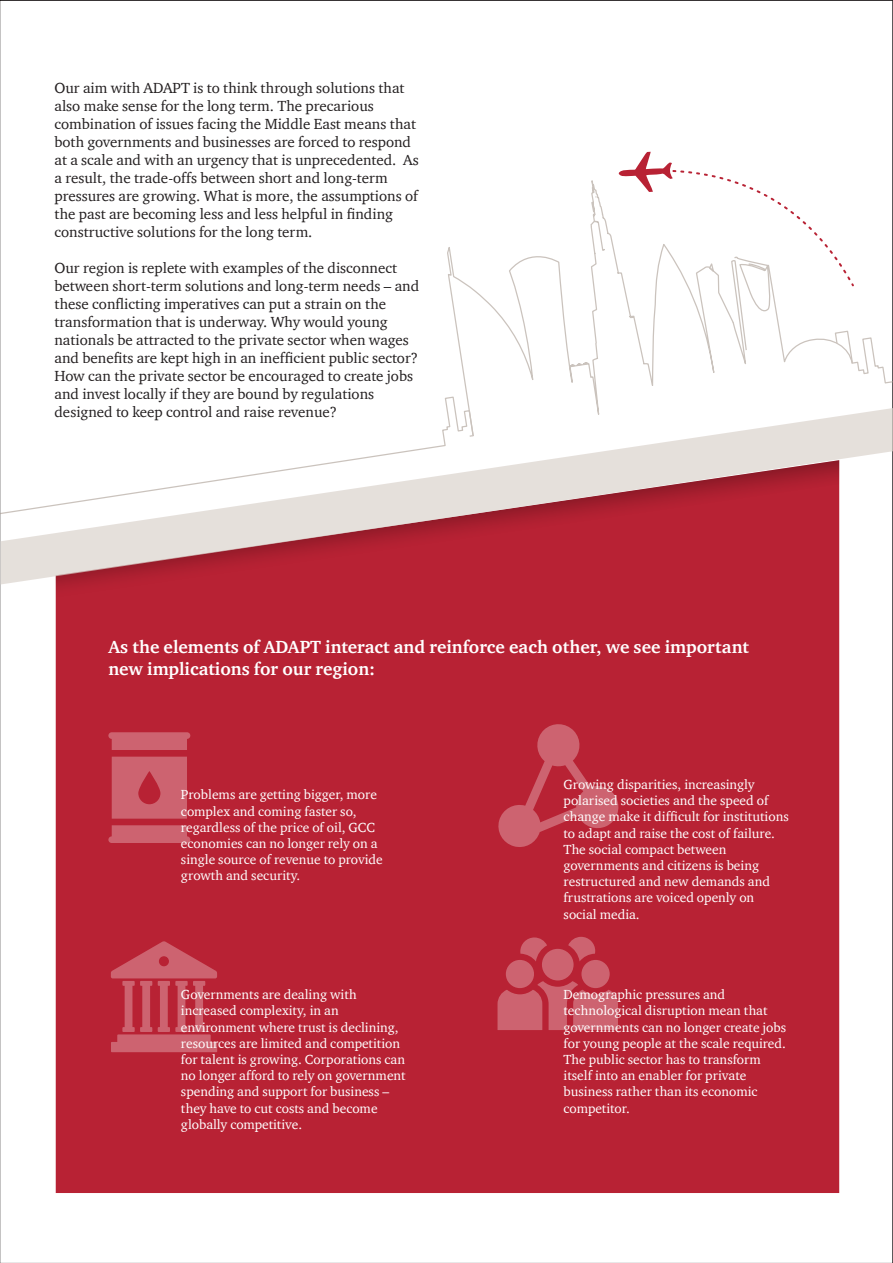
<style>
.page{position:relative;width:893px;height:1263px;background:#fff}
.page>*{position:absolute;margin:0;border:0;box-sizing:border-box;transform-origin:0 0}
.t1{font:700 18px/21.6px "ITC Charter Com";color:#fff}
.t2{font:15px/18px "ITC Charter Com";color:#231f20}
.t3{font:13.5px/16.2px "ITC Charter Com";color:#fff}
</style>
<div class="page">
<div style="left:56px;top:598px;width:783px;height:595px;background:#b82234"></div>
<div style="left:56px;top:584px;width:783px;height:14px;background:#b82234"></div>
<svg style="left:1px;top:408px;width:892px;height:176px;fill:#b82234"></svg>
<div style="left:108px;top:836px;width:82px;height:7px;background:#cd6370;border-radius:3px"></div>
<div style="left:108px;top:732px;width:82px;height:7px;background:#cd6370;border-radius:3px"></div>
<svg style="left:112px;top:757px;width:75px;height:62px"></svg>
<svg style="left:498px;top:724px;width:120px;height:123px"></svg>
<svg style="left:111px;top:941px;width:106px;height:111px"></svg>
<svg style="left:447px;top:180px;width:430px;height:334px"></svg>
<svg style="left:601px;top:248px;width:5px;height:4px"></svg>
<svg style="left:0;top:396px;width:475px;height:118px"></svg>
<svg style="left:468px;top:434px;width:6px;height:4px"></svg>
<svg style="left:618px;top:152px;width:275px;height:232px"></svg>
<div style="left:506px;top:960px;width:28px;height:28px;background:#cd6370;border-radius:50%"></div>
<div style="left:581px;top:960px;width:29px;height:28px;background:#cd6370;border-radius:50%"></div>
<div style="left:542px;top:949px;width:32px;height:31px;background:#cd6370;border-radius:50%"></div>
<svg style="left:497px;top:981px;width:121px;height:49px"></svg>
<svg style="left:568px;top:937px;width:27px;height:24px"></svg>
<svg style="left:520px;top:937px;width:27px;height:24px"></svg>
<p class="t2" style="left:54px;top:79px;width:366px">Our aim with ADAPT is to think through solutions that also make sense for the long term. The precarious combination of issues facing the Middle East means that both governments and businesses are forced to respond at a scale and with an urgency that is unprecedented. As a result, the trade-offs between short and long-term pressures are growing. What is more, the assumptions of the past are becoming less and less helpful in finding constructive solutions for the long term.</p>
<p class="t2" style="left:54px;top:259px;width:366px">Our region is replete with examples of the disconnect between short-term solutions and long-term needs – and these conflicting imperatives can put a strain on the transformation that is underway. Why would young nationals be attracted to the private sector when wages and benefits are kept high in an inefficient public sector?<br>How can the private sector be encouraged to create jobs and invest locally if they are bound by regulations designed to keep control and raise revenue?</p>
<h1 class="t1" style="left:108px;top:636px;width:642px">As the elements of ADAPT interact and reinforce each other, we see important new implications for our region:</h1>
<p class="t3" style="left:181px;top:786px;width:203px">Problems are getting bigger, more complex and coming faster so, regardless of the price of oil, GCC economies can no longer rely on a single source of revenue to provide growth and security.</p>
<p class="t3" style="left:181px;top:986px;width:226px">Governments are dealing with increased complexity, in an environment where trust is declining, resources are limited and competition for talent is growing. Corporations can no longer afford to rely on government spending and support for business – they have to cut costs and become globally competitive.</p>
<p class="t3" style="left:564px;top:776px;width:227px">Growing disparities, increasingly polarised societies and the speed of change make it difficult for institutions to adapt and raise the cost of failure.<br>The social compact between governments and citizens is being restructured and new demands and frustrations are voiced openly on social media.</p>
<p class="t3" style="left:564px;top:986px;width:224px">Demographic pressures and technological disruption mean that governments can no longer create jobs for young people at the scale required.<br>The public sector has to transform itself into an enabler for private business rather than its economic competitor.</p>
</div>
